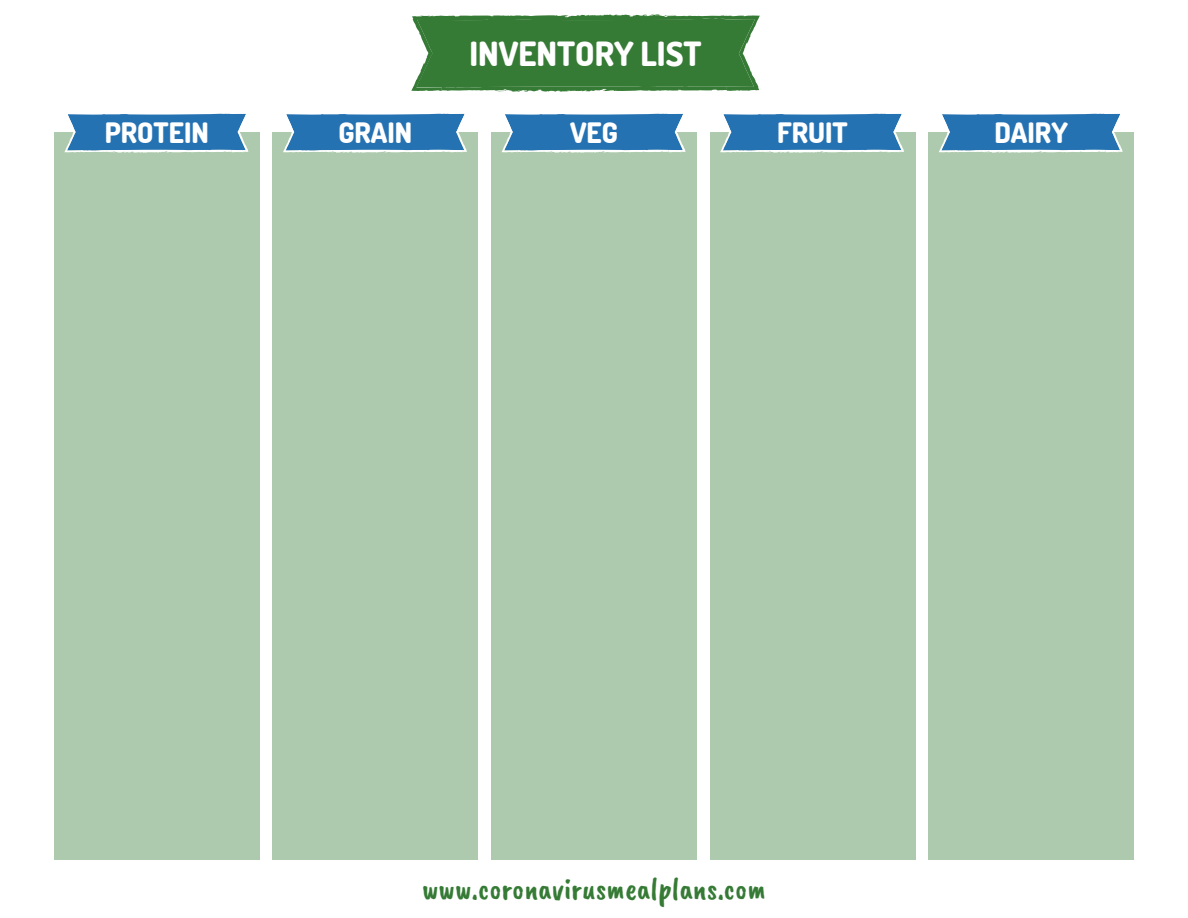
<style>
.page{position:relative;width:1188px;height:918px;background:#fff}
.page>*{position:absolute;margin:0;border:0;box-sizing:border-box;transform-origin:0 0}
.t1{font:800 33.3px "Dosis";color:#fff}
.t2{font:31.5px "Caveat Brush";color:#367b35}
.t3{font:800 28.05px "Dosis";color:#fff}
</style>
<div class="page">
<svg style="left:411px;top:14px;width:349px;height:78px;background:#488747"></svg>
<div style="left:54px;top:132px;width:206px;height:728px;background:#aecaae"></div>
<div style="left:273px;top:132px;width:205px;height:728px;background:#aecaae"></div>
<div style="left:491px;top:132px;width:206px;height:728px;background:#aecaae"></div>
<div style="left:710px;top:132px;width:206px;height:728px;background:#aecaae"></div>
<div style="left:928px;top:132px;width:206px;height:728px;background:#aecaae"></div>
<svg style="left:939px;top:113px;width:184px;height:40px;background:#4788bc"></svg>
<svg style="left:720px;top:113px;width:184px;height:40px;background:#4788bc"></svg>
<svg style="left:502px;top:113px;width:184px;height:40px;background:#4788bc"></svg>
<svg style="left:283px;top:113px;width:184px;height:40px;background:#4788bc"></svg>
<svg style="left:64px;top:113px;width:185px;height:40px;background:#4888bc"></svg>
<p class="t1" style="left:469px;top:32px;width:234px">INVENTORY LIST</p>
<p class="t3" style="left:105px;top:114px;width:105px">PROTEIN</p>
<p class="t3" style="left:338px;top:114px;width:75px">GRAIN</p>
<p class="t3" style="left:570px;top:114px;width:49px">VEG</p>
<p class="t3" style="left:777px;top:114px;width:72px">FRUIT</p>
<p class="t3" style="left:994px;top:114px;width:75px">DAIRY</p>
<p class="t2" style="left:422px;top:869px;width:345px">www.coronavirusmealplans.com</p>
</div>
